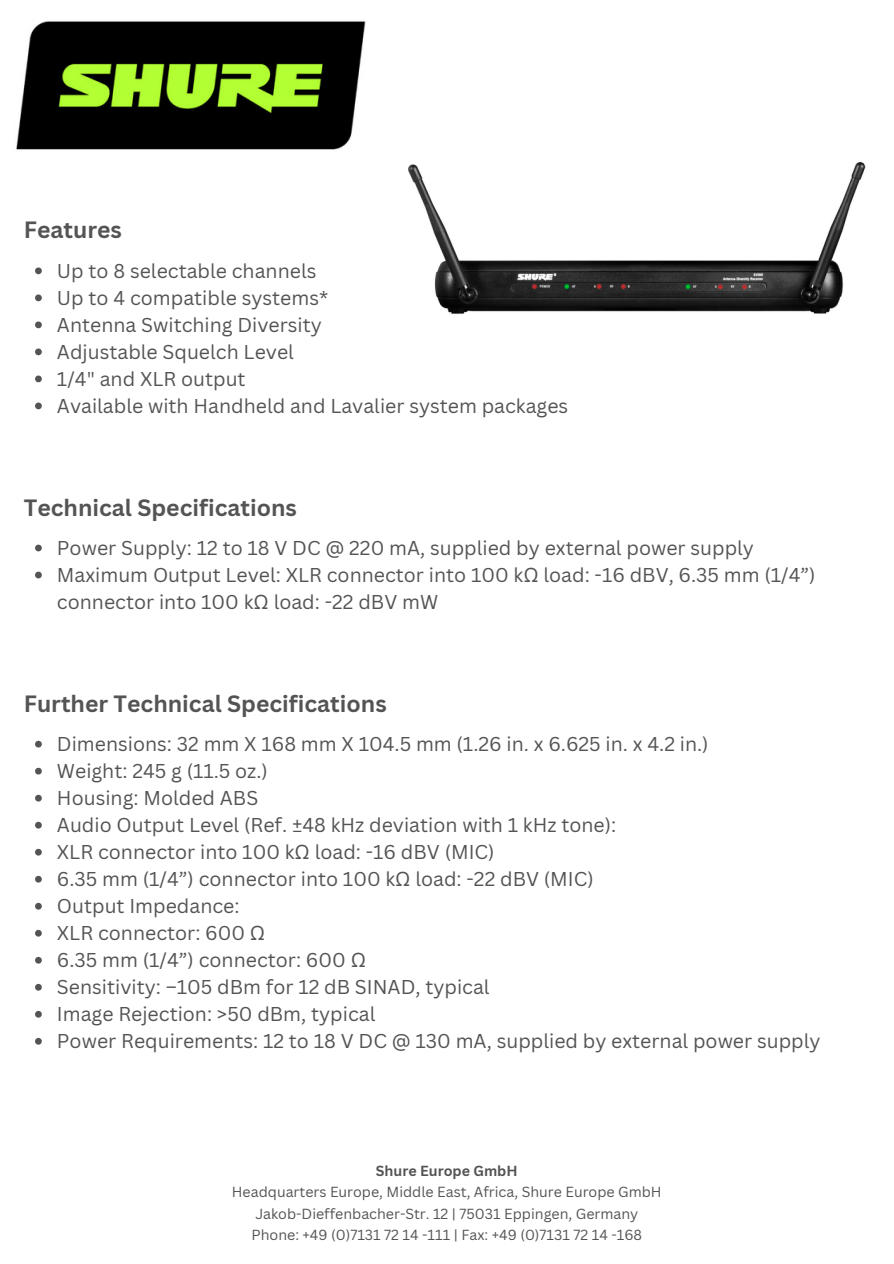
<style>
.page{position:relative;width:894px;height:1264px;background:#fff}
.page>*{position:absolute;margin:0;border:0;box-sizing:border-box;transform-origin:0 0}
.t1{font:700 22.95px "Canva Sans";color:#545454}
.t2{font:19.5px/27px "Canva Sans";color:#545454}
.t3{font:14.25px "Canva Sans";color:#545454}
.t4{font:700 14.25px "Canva Sans";color:#545454}
</style>
<div class="page">
<img style="left:16px;top:21px;width:350px;height:129px">
<img style="left:408px;top:162px;width:458px;height:152px">
<svg style="left:35px;top:267px;width:7px;height:7px"></svg>
<svg style="left:35px;top:294px;width:7px;height:7px"></svg>
<svg style="left:35px;top:321px;width:7px;height:7px"></svg>
<svg style="left:35px;top:348px;width:7px;height:7px"></svg>
<svg style="left:35px;top:375px;width:7px;height:7px"></svg>
<svg style="left:35px;top:402px;width:7px;height:7px"></svg>
<svg style="left:35px;top:544px;width:7px;height:7px"></svg>
<svg style="left:35px;top:571px;width:7px;height:7px"></svg>
<svg style="left:35px;top:740px;width:7px;height:7px"></svg>
<svg style="left:35px;top:767px;width:7px;height:7px"></svg>
<svg style="left:35px;top:794px;width:7px;height:7px"></svg>
<svg style="left:35px;top:821px;width:7px;height:7px"></svg>
<svg style="left:35px;top:848px;width:7px;height:7px"></svg>
<svg style="left:35px;top:875px;width:7px;height:7px"></svg>
<svg style="left:35px;top:902px;width:7px;height:7px"></svg>
<svg style="left:35px;top:929px;width:7px;height:7px"></svg>
<svg style="left:35px;top:956px;width:7px;height:7px"></svg>
<svg style="left:35px;top:983px;width:7px;height:7px"></svg>
<svg style="left:35px;top:1010px;width:7px;height:7px"></svg>
<svg style="left:35px;top:1037px;width:7px;height:7px"></svg>
<p class="t1" style="left:24px;top:213px;width:100px">Features</p>
<p class="t2" style="left:57px;top:256px;width:261px">Up to 8 selectable channels</p>
<p class="t2" style="left:57px;top:283px;width:273px">Up to 4 compatible systems*</p>
<p class="t2" style="left:57px;top:310px;width:266px">Antenna Switching Diversity</p>
<p class="t2" style="left:57px;top:337px;width:238px">Adjustable Squelch Level</p>
<p class="t2" style="left:57px;top:364px;width:190px">1/4" and XLR output</p>
<p class="t2" style="left:57px;top:391px;width:512px">Available with Handheld and Lavalier system packages</p>
<p class="t1" style="left:24px;top:491px;width:274px">Technical Specifications</p>
<p class="t2" style="left:57px;top:533px;width:698px">Power Supply: 12 to 18 V DC @ 220 mA, supplied by external power supply</p>
<p class="t2" style="left:57px;top:560px;width:760px">Maximum Output Level: XLR connector into 100 kΩ load: -16 dBV, 6.35 mm (1/4”) connector into 100 kΩ load: -22 dBV mW</p>
<p class="t1" style="left:24px;top:688px;width:364px">Further Technical Specifications</p>
<p class="t2" style="left:57px;top:729px;width:653px">Dimensions: 32 mm X 168 mm X 104.5 mm (1.26 in. x 6.625 in. x 4.2 in.)</p>
<p class="t2" style="left:57px;top:756px;width:212px">Weight: 245 g (11.5 oz.)</p>
<p class="t2" style="left:57px;top:783px;width:203px">Housing: Molded ABS</p>
<p class="t2" style="left:57px;top:810px;width:560px">Audio Output Level (Ref. ±48 kHz deviation with 1 kHz tone):</p>
<p class="t2" style="left:57px;top:837px;width:439px">XLR connector into 100 kΩ load: -16 dBV (MIC)</p>
<p class="t2" style="left:57px;top:864px;width:538px">6.35 mm (1/4”) connector into 100 kΩ load: -22 dBV (MIC)</p>
<p class="t2" style="left:57px;top:891px;width:184px">Output Impedance:</p>
<p class="t2" style="left:57px;top:918px;width:210px">XLR connector: 600 Ω</p>
<p class="t2" style="left:57px;top:945px;width:310px">6.35 mm (1/4”) connector: 600 Ω</p>
<p class="t2" style="left:57px;top:972px;width:434px">Sensitivity: –105 dBm for 12 dB SINAD, typical</p>
<p class="t2" style="left:57px;top:999px;width:320px">Image Rejection: &gt;50 dBm, typical</p>
<p class="t2" style="left:57px;top:1026px;width:765px">Power Requirements: 12 to 18 V DC @ 130 mA, supplied by external power supply</p>
<p class="t4" style="left:376px;top:1160px;width:143px">Shure Europe GmbH</p>
<p class="t3" style="left:232px;top:1182px;width:431px">Headquarters Europe, Middle East, Africa, Shure Europe GmbH</p>
<p class="t3" style="left:255px;top:1203px;width:384px">Jakob-Dieffenbacher-Str. 12 | 75031 Eppingen, Germany</p>
<p class="t3" style="left:251px;top:1224px;width:392px">Phone: +49 (0)7131 72 14 -111 | Fax: +49 (0)7131 72 14 -168</p>
</div>
